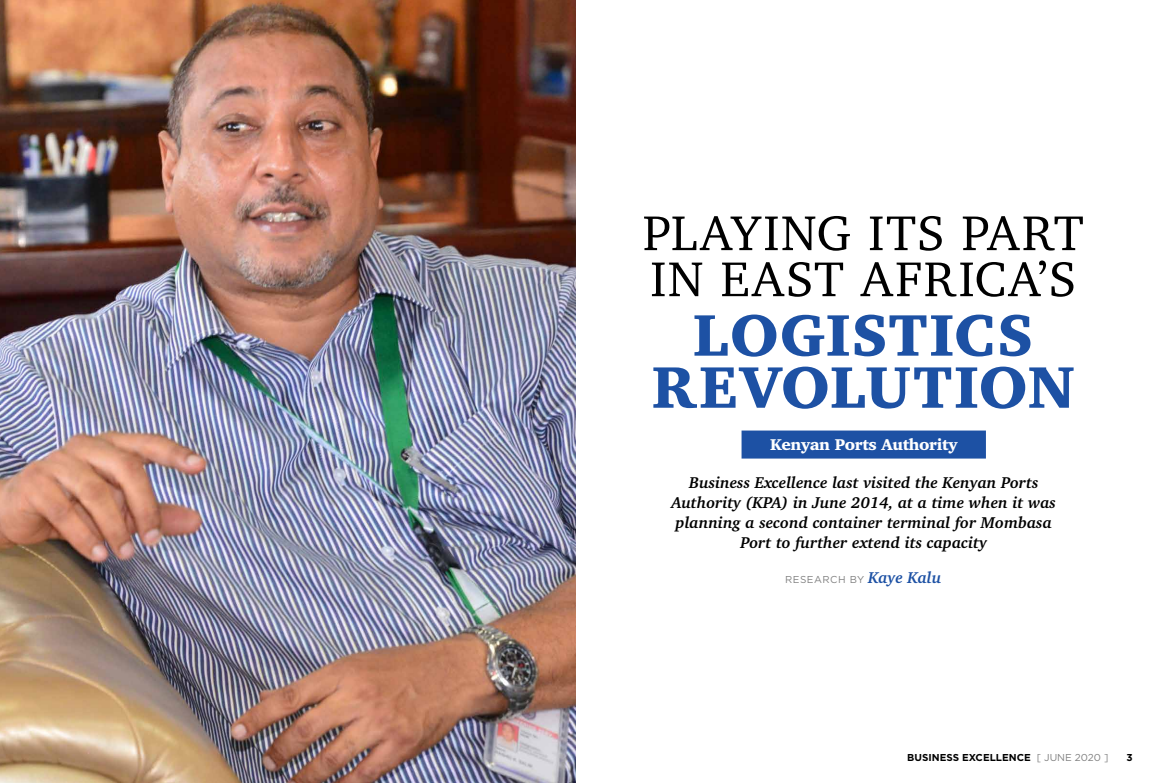
<style>
.page{position:relative;width:1151px;height:783px;background:#fff}
.page>*{position:absolute;margin:0;border:0;box-sizing:border-box;transform-origin:0 0}
.t1{font:900 60px/52px "Charter IT Cby BT";letter-spacing:.01em;color:#1d51a4;text-align:center}
.t2{font:50px/46px "Charter IT Cby BT";letter-spacing:.03em;color:#000}
.t3{font:italic 700 16px/20px "Charter IT Cby BT";color:#000;text-align:center}
.t4{font:900 16px "Charter IT Cby BT";letter-spacing:-.02em;color:#fff}
.t5{font:700 10px "Gotham";color:#000}
.t6{font:10px "Gotham";letter-spacing:.05em;color:#808080}
.s1{font-family:"Charter IT Cby BT";font-weight:700;font-style:italic;font-size:16px;color:#1d51a4}
.s2{font-weight:400;color:#808080}
</style>
<div class="page">
<div style="left:741px;top:430px;width:245px;height:28px;background:#1d51a4"></div>
<img style="left:0;top:0;width:575px;height:782px">
<h2 class="t2" style="left:643px;top:209px;width:442px">PLAYING ITS PART<br>IN EAST AFRICA’S</h2>
<h1 class="t1" style="left:652px;top:308px;width:425px">LOGISTICS<br>REVOLUTION</h1>
<p class="t4" style="left:770px;top:434px;width:189px">Kenyan Ports Authority</p>
<p class="t3" style="left:671px;top:472px;width:386px">Business Excellence last visited the Kenyan Ports Authority (KPA) in June 2014, at a time when it was planning a second container terminal for Mombasa Port to further extend its capacity</p>
<p class="t6" style="left:785px;top:572px;width:158px">RESEARCH BY <span class="s1">Kaye Kalu</span></p>
<p class="t5" style="left:907px;top:750px;width:203px">BUSINESS EXCELLENCE <span class="s2">[ JUNE 2020 ]</span></p>
<p class="t5" style="left:1126px;top:750px;width:8px">3</p>
</div>
